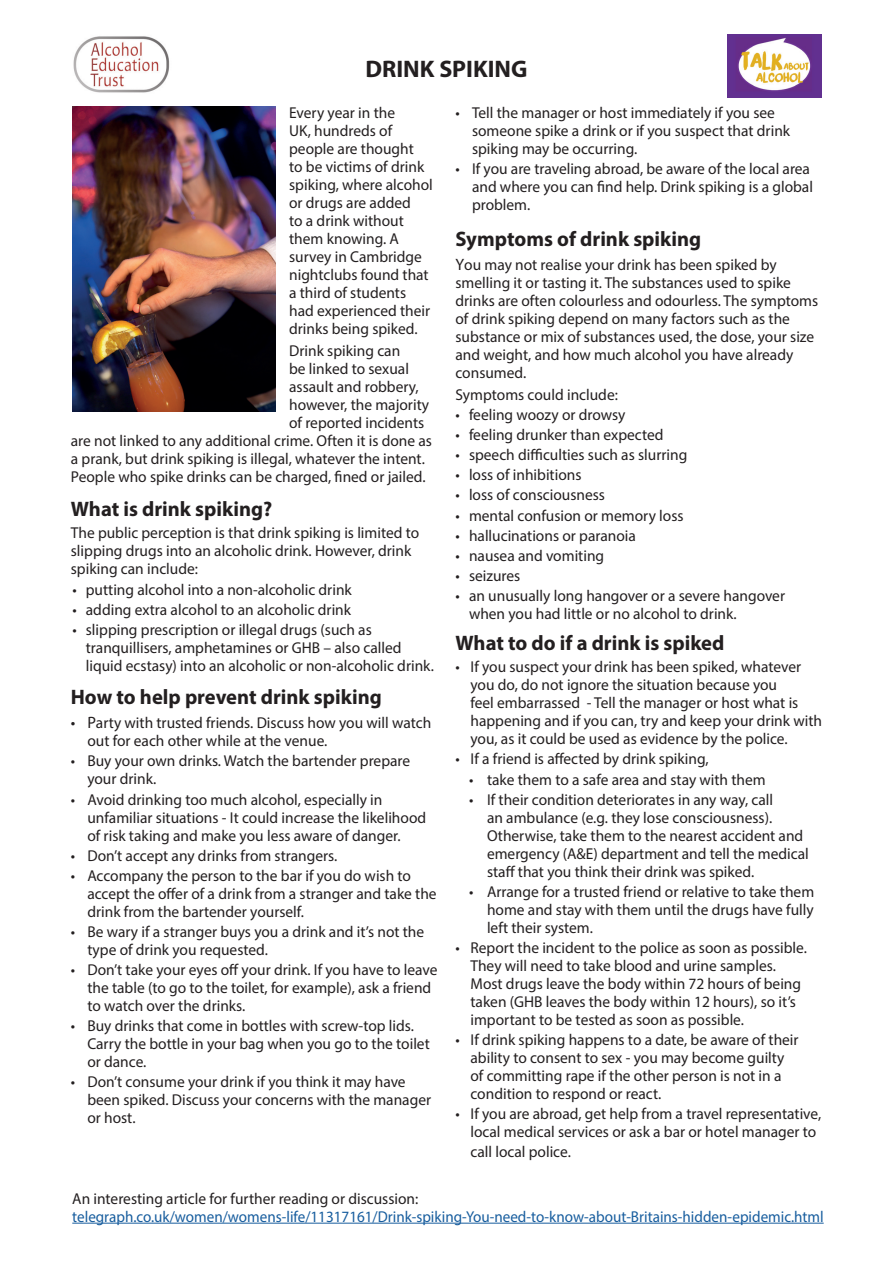
<style>
.page{position:relative;width:893px;height:1263px;background:#fff}
.page>*{position:absolute;margin:0;border:0;box-sizing:border-box;transform-origin:0 0}
.t1{font:700 24px "Myriad Pro";color:#231f20}
.t2{font:700 21px "Myriad Pro";color:#231f20}
.t3{font:15.75px/18px "Myriad Pro";color:#231f20}
.t4{font:15.75px "Myriad Pro";color:#175d9e;scale:.96 1}
.s1{font-size:16.5px}
</style>
<div class="page">
<img style="left:728px;top:34px;width:94px;height:64px">
<img style="left:73px;top:36px;width:97px;height:57px">
<img style="left:72px;top:106px;width:204px;height:306px">
<hr style="left:72px;top:1223px;width:752px;height:1px;background:#175d9e">
<h1 class="t1" style="left:365px;top:54px;width:164px">DRINK SPIKING</h1>
<p class="t3" style="left:289px;top:104px;width:145px">Every year in the<br>UK, hundreds of people are thought<br>to be victims of drink spiking, where alcohol or drugs are added<br>to a drink without them knowing. A survey in Cambridge nightclubs found that a third of students had experienced their drinks being spiked.</p>
<p class="t3" style="left:289px;top:342px;width:113px">Drink spiking can</p>
<p class="t3" style="left:289px;top:360px;width:121px">be linked to sexual</p>
<p class="t3" style="left:289px;top:378px;width:131px">assault and robbery,</p>
<p class="t3" style="left:289px;top:396px;width:142px">however, the majority</p>
<p class="t3" style="left:289px;top:414px;width:137px">of reported incidents</p>
<p class="t3" style="left:71px;top:432px;width:363px">are not linked to any additional crime. Often it is done as</p>
<p class="t3" style="left:71px;top:450px;width:355px">a prank, but drink spiking is illegal, whatever the intent.</p>
<p class="t3" style="left:71px;top:468px;width:356px">People who spike drinks can be charged, fined or jailed.</p>
<h2 class="t2" style="left:71px;top:495px;width:203px">What is drink spiking?</h2>
<p class="t3" style="left:71px;top:524px;width:350px">The public perception is that drink spiking is limited to slipping drugs into an alcoholic drink. However, drink spiking can include:</p>
<p class="t3" style="left:72px;top:580px;width:281px">• putting alcohol into a non-alcoholic drink</p>
<p class="t3" style="left:72px;top:600px;width:280px">• adding extra alcohol to an alcoholic drink</p>
<p class="t3" style="left:86px;top:620px;width:350px;text-indent:-14px">• slipping prescription or illegal drugs (such as tranquillisers, amphetamines or GHB – also called liquid ecstasy) into an alcoholic or non-alcoholic drink.</p>
<h2 class="t2" style="left:71px;top:684px;width:313px">How to help prevent drink spiking</h2>
<p class="t3" style="left:87px;top:714px;width:345px;text-indent:-17px"><span class="s1">• P</span>arty with trusted friends. Discuss how you will watch out for each other while at the venue.</p>
<p class="t3" style="left:87px;top:752px;width:324px;text-indent:-17px">• Buy your own drinks. Watch the bartender prepare your drink.</p>
<p class="t3" style="left:87px;top:790px;width:340px;text-indent:-17px">• Avoid drinking too much alcohol, especially in unfamiliar situations - It could increase the likelihood of risk taking and make you less aware of danger.</p>
<p class="t3" style="left:71px;top:846px;width:268px">• Don’t accept any drinks from strangers.</p>
<p class="t3" style="left:87px;top:866px;width:351px;text-indent:-17px">• Accompany the person to the bar if you do wish to accept the offer of a drink from a stranger and take the drink from the bartender yourself.</p>
<p class="t3" style="left:87px;top:922px;width:338px;text-indent:-17px">• Be wary if a stranger buys you a drink and it’s not the type of drink you requested.</p>
<p class="t3" style="left:87px;top:960px;width:352px;text-indent:-17px">• Don’t take your eyes off your drink. If you have to leave the table (to go to the toilet, for example), ask a friend to watch over the drinks.</p>
<p class="t3" style="left:87px;top:1017px;width:344px;text-indent:-17px">• Buy drinks that come in bottles with screw-top lids.<br>Carry the bottle in your bag when you go to the toilet or dance.</p>
<p class="t3" style="left:87px;top:1073px;width:345px;text-indent:-17px">• Don’t consume your drink if you think it may have been spiked. Discuss your concerns with the manager or host.</p>
<p class="t3" style="left:472px;top:104px;width:320px;text-indent:-16px">• Tell the manager or host immediately if you see someone spike a drink or if you suspect that drink spiking may be occurring.</p>
<p class="t3" style="left:472px;top:160px;width:343px;text-indent:-16px">• If you are traveling abroad, be aware of the local area and where you can find help. Drink spiking is a global problem.</p>
<h2 class="t2" style="left:455px;top:225px;width:247px">Symptoms of drink spiking</h2>
<p class="t3" style="left:455px;top:255px;width:364px"><span class="s1">Y</span>ou may not realise your drink has been spiked by smelling it or tasting it. The substances used to spike drinks are often colourless and odourless. The symptoms of drink spiking depend on many factors such as the substance or mix of substances used, the dose, your size and weight, and how much alcohol you have already consumed.</p>
<p class="t3" style="left:455px;top:385px;width:164px">Symptoms could include:</p>
<p class="t3" style="left:455px;top:405px;width:171px">• feeling woozy or drowsy</p>
<p class="t3" style="left:455px;top:425px;width:209px">• feeling drunker than expected</p>
<p class="t3" style="left:455px;top:446px;width:233px">• speech difficulties such as slurring</p>
<p class="t3" style="left:455px;top:466px;width:127px">• loss of inhibitions</p>
<p class="t3" style="left:455px;top:486px;width:151px">• loss of consciousness</p>
<p class="t3" style="left:455px;top:506px;width:230px">• mental confusion or memory loss</p>
<p class="t3" style="left:455px;top:526px;width:182px">• hallucinations or paranoia</p>
<p class="t3" style="left:455px;top:546px;width:150px">• nausea and vomiting</p>
<p class="t3" style="left:455px;top:566px;width:66px">• seizures</p>
<p class="t3" style="left:469px;top:587px;width:318px;text-indent:-14px">• an unusually long hangover or a severe hangover when you had little or no alcohol to drink.</p>
<h2 class="t2" style="left:455px;top:629px;width:270px">What to do if a drink is spiked</h2>
<p class="t3" style="left:470px;top:658px;width:353px;text-indent:-15px">• If you suspect your drink has been spiked, whatever you do, do not ignore the situation because you<br>feel embarrassed - Tell the manager or host what is happening and if you can, try and keep your drink with you, as it could be used as evidence by the police.</p>
<p class="t3" style="left:455px;top:750px;width:255px">• If a friend is affected by drink spiking,</p>
<p class="t3" style="left:469px;top:770px;width:298px">• take them to a safe area and stay with them</p>
<p class="t3" style="left:487px;top:790px;width:323px;text-indent:-18px">• If their condition deteriorates in any way, call<br>an ambulance (e.g. they lose consciousness).<br>Otherwise, take them to the nearest accident and emergency (A&amp;E) department and tell the medical staff that you think their drink was spiked.</p>
<p class="t3" style="left:487px;top:882px;width:329px;text-align:justify;text-indent:-18px">• Arrange for a trusted friend or relative to take them home and stay with them until the drugs have fully left their system.</p>
<p class="t3" style="left:470px;top:938px;width:338px;text-indent:-15px">• Report the incident to the police as soon as possible.<br>They will need to take blood and urine samples.<br>Most drugs leave the body within 72 hours of being taken (GHB leaves the body within 12 hours), so it’s important to be tested as soon as possible.</p>
<p class="t3" style="left:470px;top:1031px;width:330px;text-indent:-15px">• If drink spiking happens to a date, be aware of their ability to consent to sex - you may become guilty of committing rape if the other person is not in a condition to respond or react.</p>
<p class="t3" style="left:470px;top:1105px;width:352px;text-indent:-15px">• If you are abroad, get help from a travel representative, local medical services or ask a bar or hotel manager to</p>
<p class="t3" style="left:470px;top:1142px;width:102px">call local police.</p>
<p class="t3" style="left:72px;top:1189px;width:347px">An interesting article for further reading or discussion:</p>
<p class="t4" style="left:72px;top:1206px;width:784px">telegraph.co.uk/women/womens-life/11317161/Drink-spiking-You-need-to-know-about-Britains-hidden-epidemic.html</p>
</div>
